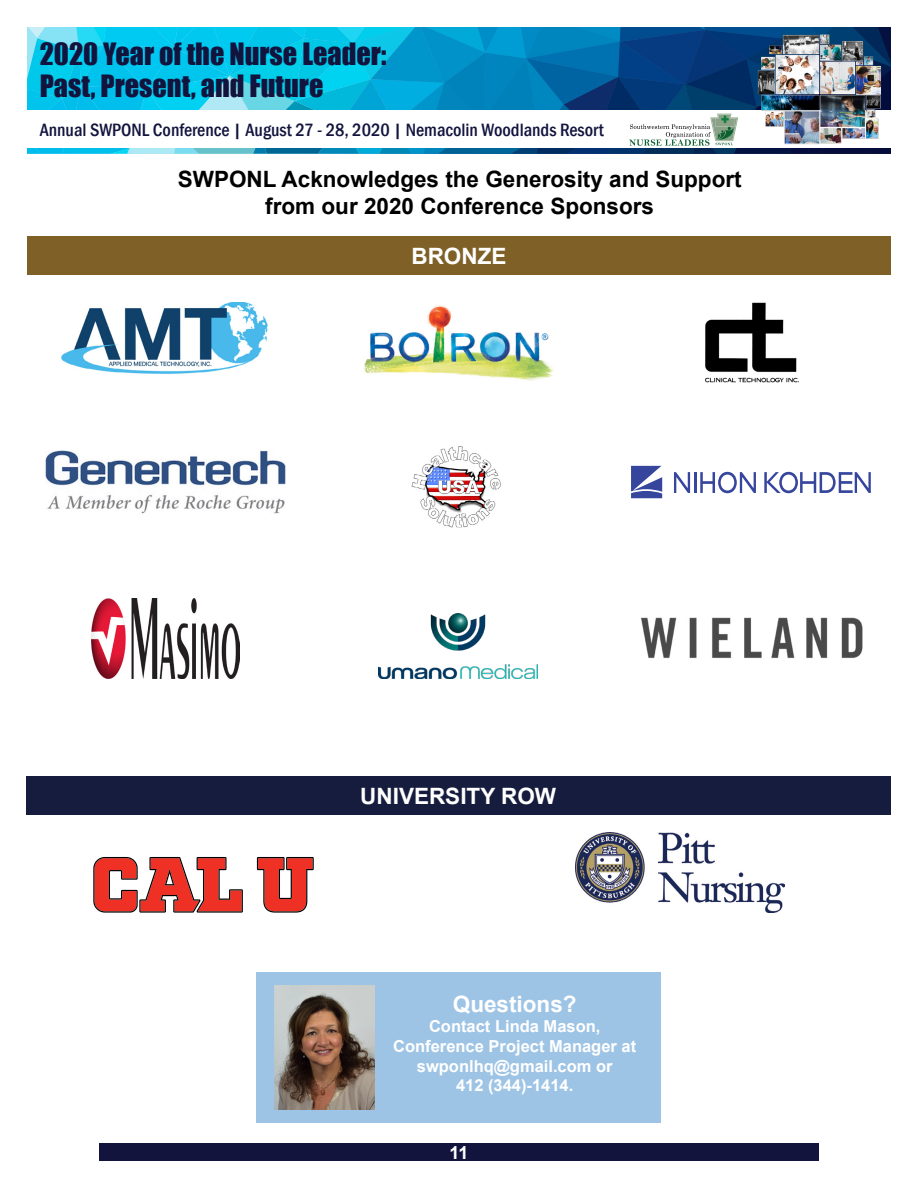
<style>
.page{position:relative;width:918px;height:1188px;background:#fff}
.page>*{position:absolute;margin:0;border:0;box-sizing:border-box;transform-origin:0 0}
.t1{font:28.2px/32.4px "Impact";color:#12143e}
.t2{font:700 22.5px/27px "Arial";color:#000;text-align:center}
.t3{font:700 22.5px "Arial";color:#fff}
.t4{font:500 condensed 18.3px "Franklin Gothic";color:#12143e}
.t5{font:700 18px "Arial";color:#fff}
.t6{font:700 16.5px/19.8px "Arial";color:#fff;text-align:center}
</style>
<div class="page">
<svg style="left:27px;top:27px;width:864px;height:127px"></svg>
<img style="left:715px;top:113px;width:19px;height:1px">
<img style="left:715px;top:118px;width:19px;height:9px">
<img style="left:715px;top:114px;width:19px;height:4px">
<img style="left:755px;top:31px;width:130px;height:116px">
<div style="left:99px;top:1144px;width:720px;height:17px;background:#12143d"></div>
<div style="left:28px;top:237px;width:863px;height:38px;background:#7f6127"></div>
<div style="left:26px;top:777px;width:865px;height:38px;background:#161c3d"></div>
<svg style="left:93px;top:857px;width:150px;height:56px"></svg>
<svg style="left:257px;top:857px;width:57px;height:56px"></svg>
<img style="left:575px;top:833px;width:210px;height:80px">
<img style="left:61px;top:302px;width:207px;height:72px">
<img style="left:364px;top:305px;width:190px;height:76px">
<img style="left:705px;top:302px;width:94px;height:80px">
<img style="left:46px;top:450px;width:239px;height:64px">
<img style="left:411px;top:446px;width:90px;height:82px">
<svg style="left:674px;top:472px;width:16px;height:21px"></svg>
<hr style="left:694px;top:472px;width:2px;height:21px;background:#37469d">
<svg style="left:700px;top:472px;width:56px;height:21px"></svg>
<svg style="left:764px;top:472px;width:107px;height:21px"></svg>
<svg style="left:631px;top:466px;width:31px;height:32px"></svg>
<img style="left:91px;top:599px;width:149px;height:80px">
<img style="left:379px;top:614px;width:159px;height:64px">
<img style="left:641px;top:617px;width:222px;height:42px">
<div style="left:256px;top:972px;width:405px;height:150px;background:#9ec4e5"></div>
<img style="left:275px;top:985px;width:99px;height:124px">
<h1 class="t1" style="left:40px;top:37px;width:348px">2020 Year of the Nurse Leader:<br>Past, Present, and Future</h1>
<p class="t4" style="left:40px;top:118px;width:566px">Annual SWPONL Conference | August 27 - 28, 2020 | Nemacolin Woodlands Resort</p>
<h2 class="t2" style="left:178px;top:166px;width:565px">SWPONL Acknowledges the Generosity and Support from our 2020 Conference Sponsors</h2>
<h2 class="t3" style="left:412px;top:240px;width:96px">BRONZE</h2>
<h2 class="t3" style="left:360px;top:780px;width:197px">UNIVERSITY ROW</h2>
<h2 class="t3" style="left:453px;top:989px;width:125px">Questions?</h2>
<p class="t6" style="left:393px;top:1017px;width:244px">Contact Linda Mason,<br>Conference Project Manager at swponlhq@gmail.com or<br>412 (344)-1414.</p>
<p class="t5" style="left:449px;top:1140px;width:21px">11</p>
</div>
